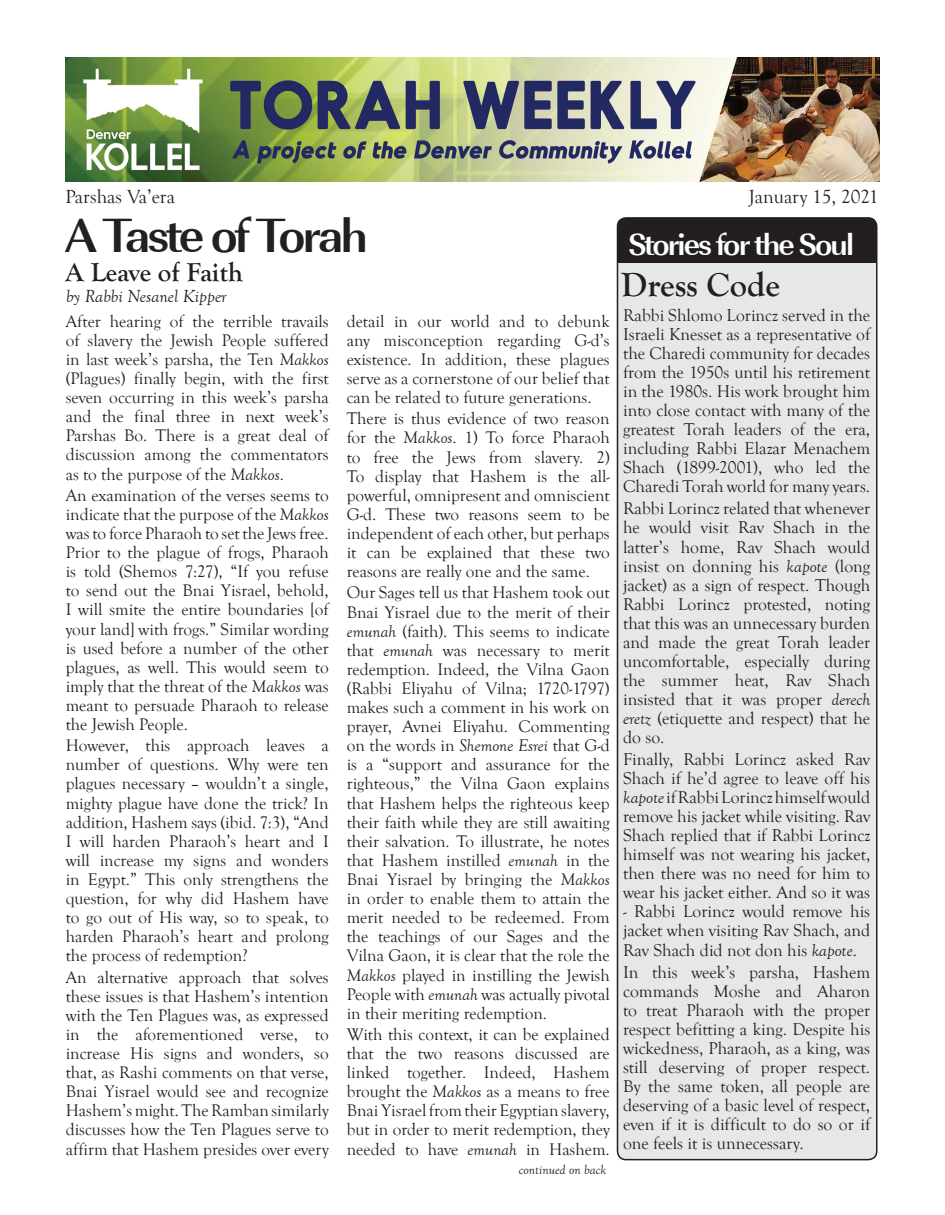
<style>
.page{position:relative;width:945px;height:1215px;background:#fff}
.page>*{position:absolute;margin:0;border:0;box-sizing:border-box;transform-origin:0 0}
.t1{font:700 49.5px "URW Imperial T";letter-spacing:-.06em;color:#231f20}
.t2{font:700 34.5px "Goudy Old Style T";color:#231f20}
.t3{font:700 31.5px "URW Imperial T";letter-spacing:-.06em;color:#fff}
.t4{font:700 27px "Goudy Old Style T";color:#231f20}
.t5{font:19.5px "Goudy Old Style T";color:#231f20}
.t6{font:italic 18px "Goudy Old Style T";color:#231f20}
.t7{font:17.55px/19px "Goudy Old Style T";color:#231f20;text-align:justify}
.t8{font:17.25px/19px "Goudy Old Style T";color:#231f20;text-align:justify}
.t9{font:italic 13.5px "Goudy Old Style T";color:#231f20}
.s1{font-style:italic}
</style>
<div class="page">
<div style="left:617px;top:218px;width:260px;height:942px;background:#e6e7e9;border-radius:9px"></div>
<div style="left:617px;top:218px;width:260px;height:45px;background:#231f20"></div>
<div style="left:617px;top:217px;width:260px;height:943px;border:2px solid #231f20;border-radius:9px"></div>
<img style="left:66px;top:58px;width:814px;height:124px">
<p class="t5" style="left:65px;top:186px;width:111px">Parshas Va’era</p>
<p class="t5" style="left:749px;top:186px;width:131px">January 15, 2021</p>
<p class="t1" style="left:65px;top:206px;width:304px">A Taste of Torah</p>
<p class="t3" style="left:628px;top:226px;width:227px">Stories for the Soul</p>
<p class="t4" style="left:65px;top:257px;width:179px">A Leave of Faith</p>
<p class="t6" style="left:66px;top:286px;width:162px">by Rabbi Nesanel Kipper</p>
<p class="t8" style="left:66px;top:312px;width:265px">After hearing of the terrible travails of slavery the Jewish People suffered in last week’s parsha, the Ten <span class="s1">Makkos </span>(Plagues) finally begin, with the first seven occurring in this week’s parsha and the final three in next week’s Parshas Bo. There is a great deal of discussion among the commentators as to the purpose of the <span class="s1">Makkos</span>.</p>
<p class="t8" style="left:66px;top:486px;width:265px">An examination of the verses seems to indicate that the purpose of the <span class="s1">Makkos </span>was to force Pharaoh to set the Jews free.<br>Prior to the plague of frogs, Pharaoh is told (Shemos 7:27), “If you refuse to send out the Bnai Yisrael, behold, I will smite the entire boundaries [of your land] with frogs.” Similar wording is used before a number of the other plagues, as well. This would seem to imply that the threat of the <span class="s1">Makkos</span> was meant to persuade Pharaoh to release the Jewish People.</p>
<p class="t8" style="left:66px;top:736px;width:265px">However, this approach leaves a number of questions. Why were ten plagues necessary – wouldn’t a single, mighty plague have done the trick? In addition, Hashem says (ibid. 7:3), “And I will harden Pharaoh’s heart and I will increase my signs and wonders in Egypt.” This only strengthens the question, for why did Hashem have to go out of His way, so to speak, to harden Pharaoh’s heart and prolong the process of redemption?</p>
<p class="t8" style="left:66px;top:968px;width:265px">An alternative approach that solves these issues is that Hashem’s intention with the Ten Plagues was, as expressed in the aforementioned verse, to increase His signs and wonders, so that, as Rashi comments on that verse, Bnai Yisrael would see and recognize Hashem’s might. The Ramban similarly discusses how the Ten Plagues serve to affirm that Hashem presides over every</p>
<p class="t8" style="left:347px;top:312px;width:265px">detail in our world and to debunk any misconception regarding G-d’s existence. In addition, these plagues serve as a cornerstone of our belief that can be related to future generations.</p>
<p class="t8" style="left:347px;top:410px;width:265px">There is thus evidence of two reason for the <span class="s1">Makkos</span>. 1) To force Pharaoh to free the Jews from slavery. 2)<br>To display that Hashem is the all&shy;powerful, omnipresent and omniscient G-d. These two reasons seem to be independent of each other, but perhaps it can be explained that these two reasons are really one and the same.</p>
<p class="t8" style="left:347px;top:584px;width:265px">Our Sages tell us that Hashem took out Bnai Yisrael due to the merit of their <span class="s1">emunah</span> (faith). This seems to indicate that <span class="s1">emunah</span> was necessary to merit redemption. Indeed, the Vilna Gaon (Rabbi Eliyahu of Vilna; 1720-1797) makes such a comment in his work on prayer, Avnei Eliyahu. Commenting on the words in <span class="s1">Shemone Esrei</span> that G-d is a “support and assurance for the righteous,” the Vilna Gaon explains that Hashem helps the righteous keep their faith while they are still awaiting their salvation. To illustrate, he notes that Hashem instilled <span class="s1">emunah</span> in the Bnai Yisrael by bringing the <span class="s1">Makkos </span>in order to enable them to attain the merit needed to be redeemed. From the teachings of our Sages and the Vilna Gaon, it is clear that the role the <span class="s1">Makkos</span> played in instilling the Jewish People with <span class="s1">emunah</span> was actually pivotal in their meriting redemption.</p>
<p class="t8" style="left:347px;top:1025px;width:265px">With this context, it can be explained that the two reasons discussed are linked together. Indeed, Hashem brought the <span class="s1">Makkos</span> as a means to free Bnai Yisrael from their Egyptian slavery, but in order to merit redemption, they needed to have <span class="s1">emunah</span> in Hashem.</p>
<p class="t9" style="left:519px;top:1162px;width:89px">continued on back</p>
<p class="t2" style="left:621px;top:265px;width:161px">Dress Code</p>
<p class="t7" style="left:623px;top:306px;width:249px">Rabbi Shlomo Lorincz served in the Israeli Knesset as a representative of the Charedi community for decades from the 1950s until his retirement in the 1980s. His work brought him into close contact with many of the greatest Torah leaders of the era, including Rabbi Elazar Menachem Shach (1899-2001), who led the Charedi Torah world for many years.</p>
<p class="t7" style="left:623px;top:500px;width:249px">Rabbi Lorincz related that whenever he would visit Rav Shach in the latter’s home, Rav Shach would insist on donning his <span class="s1">kapote</span> (long jacket) as a sign of respect. Though Rabbi Lorincz protested, noting that this was an unnecessary burden and made the great Torah leader uncomfortable, especially during the summer heat, Rav Shach insisted that it was proper <span class="s1">derech eretz</span> (etiquette and respect) that he do so.</p>
<p class="t7" style="left:623px;top:750px;width:249px">Finally, Rabbi Lorincz asked Rav Shach if he’d agree to leave off his <span class="s1">kapote</span> if Rabbi Lorincz himself would remove his jacket while visiting. Rav Shach replied that if Rabbi Lorincz himself was not wearing his jacket, then there was no need for him to wear his jacket either. And so it was</p>
<p class="t7" style="left:623px;top:903px;width:249px">- Rabbi Lorincz would remove his jacket when visiting Rav Shach, and Rav Shach did not don his <span class="s1">kapote</span>.</p>
<p class="t7" style="left:623px;top:963px;width:249px">In this week’s parsha, Hashem commands Moshe and Aharon to treat Pharaoh with the proper respect befitting a king. Despite his wickedness, Pharaoh, as a king, was still deserving of proper respect.<br>By the same token, all people are deserving of a basic level of respect, even if it is difficult to do so or if one feels it is unnecessary.</p>
</div>
